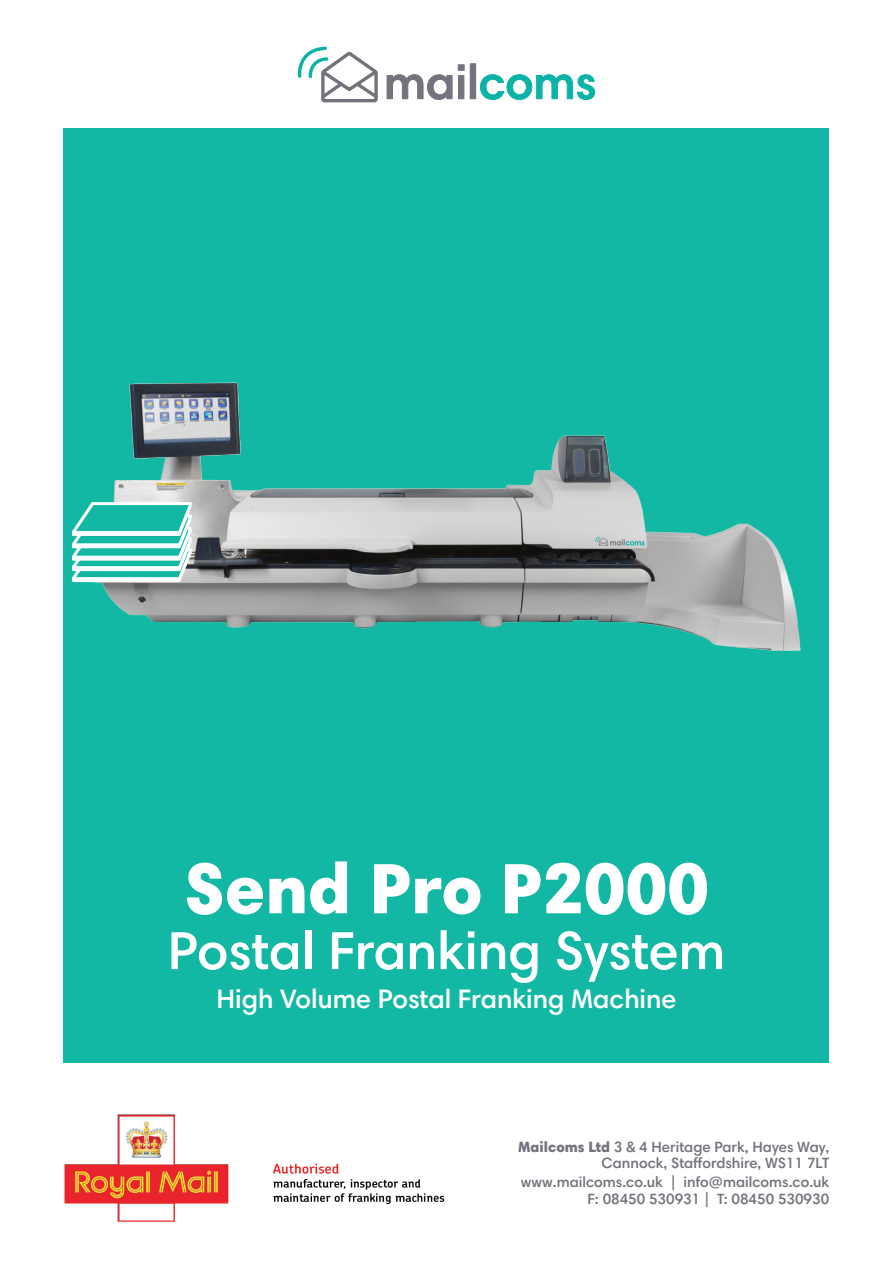
<style>
.page{position:relative;width:893px;height:1263px;background:#fff}
.page>*{position:absolute;margin:0;border:0;box-sizing:border-box;transform-origin:0 0}
.t1{font:900 72px "Harmonia Sans Pro Cyr";color:#fff}
.t2{font:600 54px "Harmonia Sans Pro Cyr";letter-spacing:-.005em;color:#fff}
.t3{font:600 27px "Harmonia Sans Pro Cyr";color:#fff}
.t4{font:600 15px/16.5px "Harmonia Sans Pro Cyr";color:#74737d;text-align:right}
.s1{font-weight:900}
</style>
<div class="page">
<div style="left:64px;top:128px;width:765px;height:935px;background:#12b8a3"></div>
<svg style="left:297px;top:46px;width:81px;height:56px"></svg>
<svg style="left:386px;top:64px;width:79px;height:36px"></svg>
<div style="left:470px;top:63px;width:6px;height:36px;background:#74737d"></div>
<svg style="left:479px;top:74px;width:117px;height:27px"></svg>
<img style="left:64px;top:1114px;width:381px;height:108px">
<img style="left:73px;top:382px;width:728px;height:270px">
<svg style="left:72px;top:502px;width:120px;height:80px"></svg>
<p class="t1" style="left:184px;top:842px;width:527px">Send Pro P2000</p>
<p class="t2" style="left:168px;top:916px;width:559px">Postal Franking System</p>
<p class="t3" style="left:217px;top:982px;width:461px">High Volume Postal Franking Machine</p>
<p class="t4" style="left:518px;top:1138px;width:312px"><span class="s1">Mailcoms Ltd</span> 3 &amp; 4 Heritage Park, Hayes Way,<br>Cannock, Staffordshire, WS11 7LT</p>
<p class="t4" style="left:521px;top:1174px;width:310px">www.mailcoms.co.uk | info@mailcoms.co.uk</p>
<p class="t4" style="left:587px;top:1190px;width:243px">F: 08450 530931 | T: 08450 530930</p>
</div>
